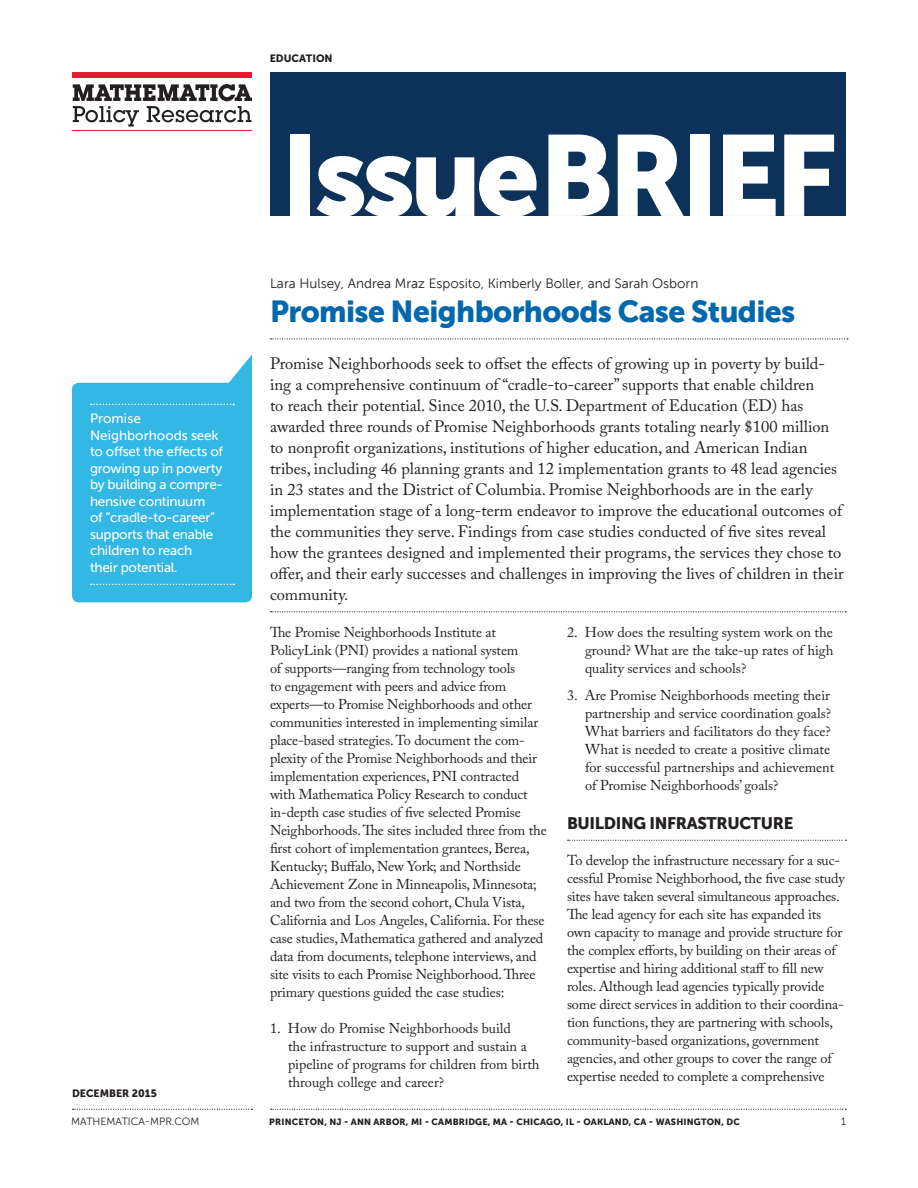
<style>
.page{position:relative;width:918px;height:1188px;background:#fff}
.page>*{position:absolute;margin:0;border:0;box-sizing:border-box;transform-origin:0 0}
.t1{font:113.85px "Museo Sans 900";letter-spacing:-.05em;color:#fff}
.PUBLICATION_TITLE{font:30px "Museo Sans 900";letter-spacing:-.02em;color:#0168ae}
.INTRODUCTION_no_bold{font:16.5px/21px "Adobe Caslon Pro";color:#231f20}
.SUBHEAD___museo_sans{font:16.5px "Museo Sans 900";letter-spacing:-.02em;color:#231f20}
.TEXT___adobe_caslon{font:14.25px/18px "Adobe Caslon Pro";letter-spacing:-.01em;color:#231f20}
.TEXT--number_list{font:14.25px/18px "Adobe Caslon Pro";color:#231f20}
.TEXT--number_list_la{font:14.25px/18px "Adobe Caslon Pro";color:#231f20}
.CALLOUT_TEXT___w__ru{font:13.5px/16.5px "Museo Sans 500";letter-spacing:-.02em;color:#fff}
.AUTHORS___museo_sans{font:13.5px "Museo Sans 300";color:#231f20}
.MATHEMATICA-MPR_COM{font:10.5px "Museo Sans 300";color:#231f20}
.DATE{font:10.5px "Museo Sans 900";color:#231f20}
.PUBLICATION_CATEGORY{font:10.5px "Museo Sans 900";color:#231f20}
.PAGE_NUMBER___museo{font:10.5px "Museo Sans 300";color:#231f20}
.MATHEMATICA_LOCATION{font:9px "Museo Sans 900";letter-spacing:.02em;color:#231f20}
</style>
<div class="page">
<svg style="left:271px;top:1109px;width:575px;height:1px"></svg>
<svg style="left:73px;top:1109px;width:179px;height:1px"></svg>
<div style="left:270px;top:72px;width:576px;height:144px;background:#0d3259"></div>
<hr style="left:72px;top:130px;width:180px;height:1px;background:#e71c34">
<div style="left:72px;top:72px;width:179px;height:5px;background:#e71c34"></div>
<svg style="left:73px;top:84px;width:179px;height:42px"></svg>
<svg style="left:271px;top:611px;width:575px;height:1px"></svg>
<svg style="left:271px;top:338px;width:577px;height:2px"></svg>
<svg style="left:568px;top:840px;width:278px;height:1px"></svg>
<div style="left:72px;top:383px;width:180px;height:219px;background:#33b7e4;border-radius:7px"></div>
<svg style="left:91px;top:404px;width:143px;height:1px"></svg>
<svg style="left:91px;top:584px;width:143px;height:1px"></svg>
<svg style="left:217px;top:354px;width:35px;height:33px"></svg>
<p class="CALLOUT_TEXT___w__ru" style="left:90px;top:410px;width:135px">Promise<br>Neighborhoods seek to offset the effects of growing up in poverty by building a compre&shy;hensive continuum<br>of “cradle-to-career” supports that enable children to reach their potential.</p>
<p class="DATE" style="left:72px;top:1088px;width:86px">DECEMBER 2015</p>
<p class="MATHEMATICA-MPR_COM" style="left:71px;top:1116px;width:130px">MATHEMATICA-MPR.COM</p>
<p class="PUBLICATION_CATEGORY" style="left:270px;top:53px;width:64px">EDUCATION</p>
<p class="t1" style="left:281px;top:111px;width:558px">IssueBRIEF</p>
<p class="AUTHORS___museo_sans" style="left:270px;top:276px;width:430px">Lara Hulsey, Andrea Mraz Esposito, Kimberly Boller, and Sarah Osborn</p>
<p class="PUBLICATION_TITLE" style="left:270px;top:295px;width:527px">Promise Neighborhoods Case Studies</p>
<p class="INTRODUCTION_no_bold" style="left:270px;top:353px;width:575px">Promise Neighborhoods seek to offset the effects of growing up in poverty by build&shy;ing a comprehensive continuum of “cradle-to-career” supports that enable children<br>to reach their potential. Since 2010, the U.S. Department of Education (ED) has awarded three rounds of Promise Neighborhoods grants totaling nearly $100 million to nonprofit organizations, institutions of higher education, and American Indian tribes, including 46 planning grants and 12 implementation grants to 48 lead agencies in 23 states and the District of Columbia. Promise Neighborhoods are in the early implementation stage of a long-term endeavor to improve the educational outcomes of the communities they serve. Findings from case studies conducted of five sites reveal how the grantees designed and implemented their programs, the services they chose to offer, and their early successes and challenges in improving the lives of children in their community.</p>
<p class="TEXT___adobe_caslon" style="left:270px;top:623px;width:278px">The Promise Neighborhoods Institute at PolicyLink (PNI) provides a national system<br>of supports—ranging from technology tools<br>to engagement with peers and advice from experts—to Promise Neighborhoods and other communities interested in implementing similar place-based strategies. To document the com&shy;plexity of the Promise Neighborhoods and their implementation experiences, PNI contracted with Mathematica Policy Research to conduct in-depth case studies of five selected Promise Neighborhoods. The sites included three from the first cohort of implementation grantees, Berea, Kentucky; Buffalo, New York; and Northside Achievement Zone in Minneapolis, Minnesota; and two from the second cohort, Chula Vista, California and Los Angeles, California. For these case studies, Mathematica gathered and analyzed data from documents, telephone interviews, and site visits to each Promise Neighborhood. Three primary questions guided the case studies:</p>
<p class="TEXT--number_list" style="left:288px;top:1019px;width:253px;text-indent:-18px">1. How do Promise Neighborhoods build<br>the infrastructure to support and sustain a pipeline of programs for children from birth through college and career?</p>
<p class="TEXT--number_list" style="left:585px;top:623px;width:250px;text-align:justify;text-indent:-18px">2. How does the resulting system work on the ground? What are the take-up rates of high quality services and schools?</p>
<p class="TEXT--number_list_la" style="left:585px;top:686px;width:251px;text-indent:-18px">3. Are Promise Neighborhoods meeting their partnership and service coordination goals?<br>What barriers and facilitators do they face?<br>What is needed to create a positive climate for successful partnerships and achievement of Promise Neighborhoods’ goals?</p>
<p class="SUBHEAD___museo_sans" style="left:567px;top:814px;width:228px">BUILDING INFRASTRUCTURE</p>
<p class="TEXT___adobe_caslon" style="left:567px;top:851px;width:279px">To develop the infrastructure necessary for a suc&shy;cessful Promise Neighborhood, the five case study sites have taken several simultaneous approaches.<br>The lead agency for each site has expanded its own capacity to manage and provide structure for the complex efforts, by building on their areas of expertise and hiring additional staff to fill new roles. Although lead agencies typically provide some direct services in addition to their coordina&shy;tion functions, they are partnering with schools, community-based organizations, government agencies, and other groups to cover the range of expertise needed to complete a comprehensive</p>
<p class="MATHEMATICA_LOCATION" style="left:269px;top:1117px;width:472px">PRINCETON, NJ - ANN ARBOR, MI - CAMBRIDGE, MA - CHICAGO, IL - OAKLAND, CA - WASHINGTON, DC</p>
<p class="PAGE_NUMBER___museo" style="left:841px;top:1116px;width:6px">1</p>
</div>
